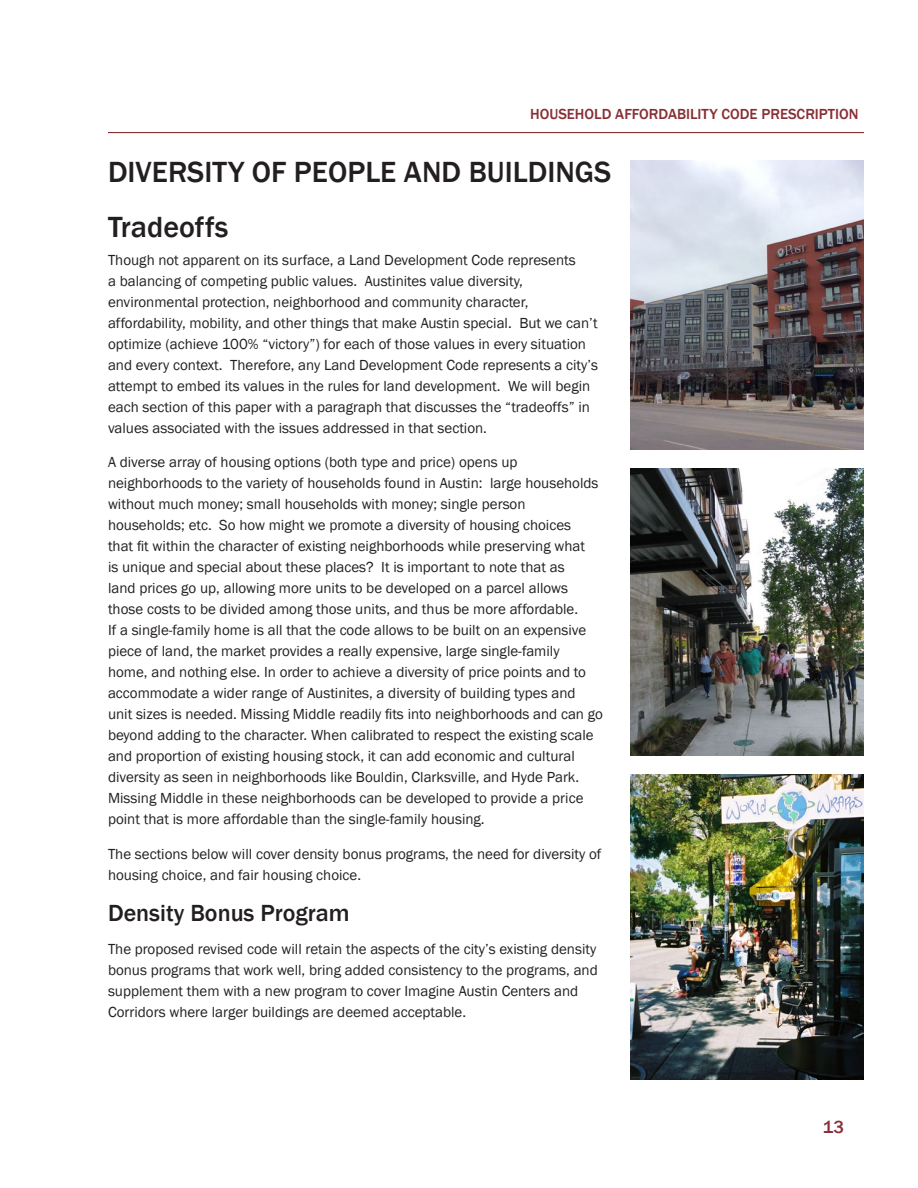
<style>
.page{position:relative;width:918px;height:1188px;background:#fff}
.page>*{position:absolute;margin:0;border:0;box-sizing:border-box;transform-origin:0 0}
.Chapter_Heading{font:500 30px "Franklin Gothic";color:#231f20}
.Subchapter_Heading{font:500 30px "Franklin Gothic";color:#231f20}
.t1{font:500 24px "Franklin Gothic";color:#231f20}
.t2{font:500 18px "Franklin Gothic";color:#882f34}
.t3{font:15px/21px "Franklin Gothic";color:#231f20}
.t4{font:500 15px "Franklin Gothic";color:#882f34}
</style>
<div class="page">
<hr style="left:108px;top:132px;width:756px;height:1px;background:#882f34">
<img style="left:630px;top:161px;width:234px;height:289px">
<img style="left:630px;top:468px;width:234px;height:288px">
<img style="left:630px;top:774px;width:234px;height:306px">
<p class="t4" style="left:530px;top:104px;width:330px">HOUSEHOLD AFFORDABILITY CODE PRESCRIPTION</p>
<p class="Chapter_Heading" style="left:108px;top:153px;width:505px">DIVERSITY OF PEOPLE AND BUILDINGS</p>
<p class="Subchapter_Heading" style="left:108px;top:208px;width:122px">Tradeoffs</p>
<p class="t3" style="left:108px;top:250px;width:492px">Though not apparent on its surface, a Land Development Code represents<br>a balancing of competing public values. Austinites value diversity, environmental protection, neighborhood and community character, affordability, mobility, and other things that make Austin special. But we can’t optimize (achieve 100% “victory”) for each of those values in every situation and every context. Therefore, any Land Development Code represents a city’s attempt to embed its values in the rules for land development. We will begin each section of this paper with a paragraph that discusses the “tradeoffs” in values associated with the issues addressed in that section.</p>
<p class="t3" style="left:108px;top:452px;width:497px">A diverse array of housing options (both type and price) opens up neighborhoods to the variety of households found in Austin: large households without much money; small households with money; single person households; etc. So how might we promote a diversity of housing choices<br>that fit within the character of existing neighborhoods while preserving what<br>is unique and special about these places? It is important to note that as<br>land prices go up, allowing more units to be developed on a parcel allows those costs to be divided among those units, and thus be more affordable.<br>If a single-family home is all that the code allows to be built on an expensive piece of land, the market provides a really expensive, large single-family home, and nothing else. In order to achieve a diversity of price points and to accommodate a wider range of Austinites, a diversity of building types and unit sizes is needed. Missing Middle readily fits into neighborhoods and can go beyond adding to the character. When calibrated to respect the existing scale and proportion of existing housing stock, it can add economic and cultural diversity as seen in neighborhoods like Bouldin, Clarksville, and Hyde Park.<br>Missing Middle in these neighborhoods can be developed to provide a price point that is more affordable than the single-family housing.</p>
<p class="t3" style="left:108px;top:844px;width:495px">The sections below will cover density bonus programs, the need for diversity of housing choice, and fair housing choice.</p>
<p class="t1" style="left:108px;top:898px;width:243px">Density Bonus Program</p>
<p class="t3" style="left:108px;top:939px;width:491px">The proposed revised code will retain the aspects of the city’s existing density bonus programs that work well, bring added consistency to the programs, and supplement them with a new program to cover Imagine Austin Centers and Corridors where larger buildings are deemed acceptable.</p>
<p class="t2" style="left:823px;top:1116px;width:23px">13</p>
</div>
